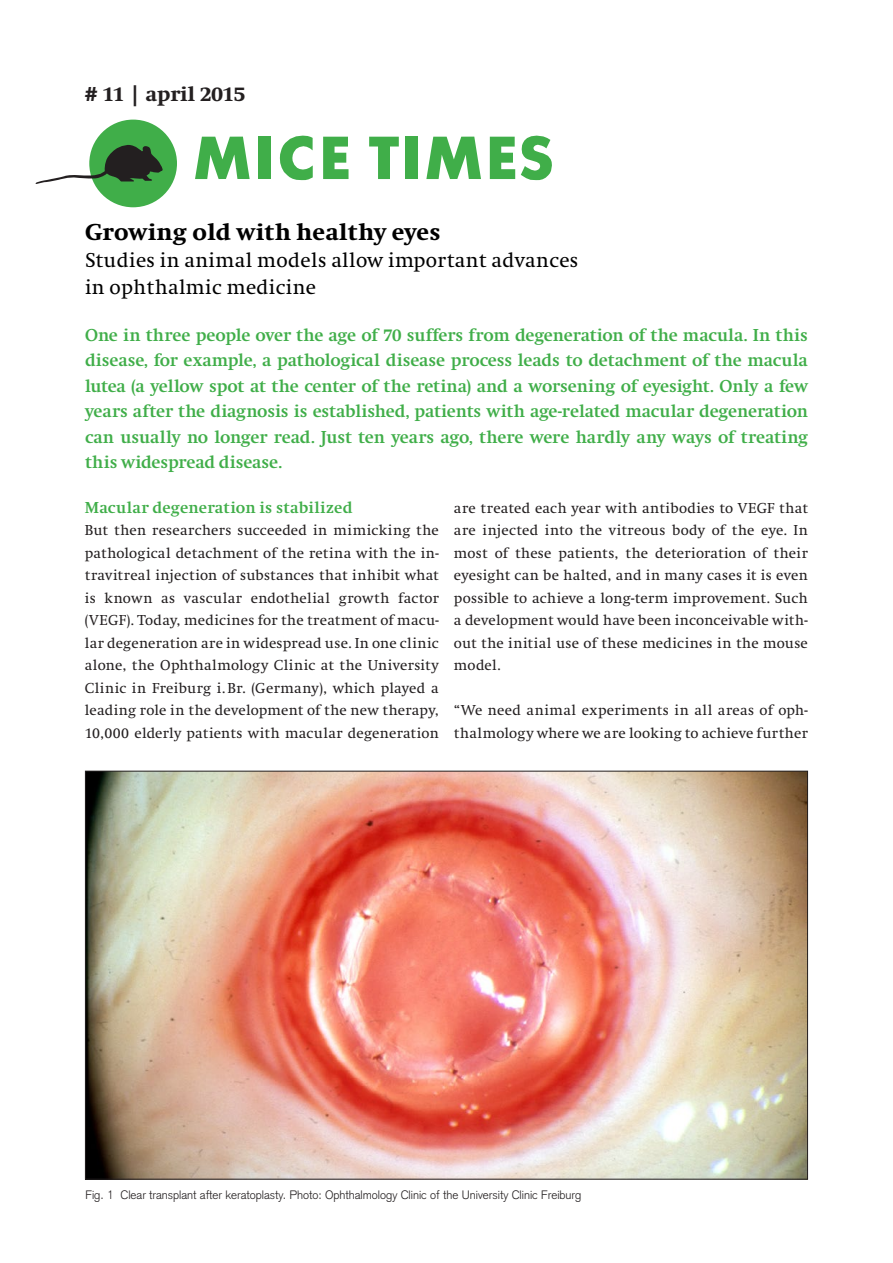
<style>
.page{position:relative;width:893px;height:1263px;background:#fff}
.page>*{position:absolute;margin:0;border:0;box-sizing:border-box;transform-origin:0 0}
.t1{font:700 60px "Futura BQ";letter-spacing:.07em;color:#40ae49}
.t2{font:800 24px "Swift";letter-spacing:.015em;color:#000}
.t3{font:21px/27px "Swift";letter-spacing:.015em;color:#000}
.t4{font:800 21px "Swift";color:#231f20}
.t5{font:700 18px/25.5px "Swift";color:#40ae49;text-align:justify}
.t6{font:700 16.5px "Swift";letter-spacing:.015em;color:#40ae49}
.t7{font:15px/22.5px "Swift";letter-spacing:.02em;color:#231f20;text-align:justify}
.t8{font:300 12px "Akzidenz Grotesk";color:#231f20}
</style>
<div class="page">
<div style="left:89px;top:120px;width:88px;height:87px;background:#40ae49;border-radius:50%"></div>
<svg style="left:35px;top:145px;width:128px;height:39px"></svg>
<img style="left:87px;top:773px;width:719px;height:404px">
<h3 class="t4" style="left:85px;top:82px;width:162px"># 11 | april 2015</h3>
<h1 class="t1" style="left:194px;top:121px;width:360px">MICE TIMES</h1>
<h2 class="t2" style="left:85px;top:219px;width:357px">Growing old with healthy eyes</h2>
<h3 class="t3" style="left:85px;top:247px;width:495px">Studies in animal models allow important advances in ophthalmic medicine</h3>
<p class="t5" style="left:85px;top:323px;width:724px">One in three people over the age of 70 suffers from degeneration of the macula. In this disease, for example, a pathological disease process leads to detachment of the macula lutea (a yellow spot at the center of the retina) and a worsening of eyesight. Only a few years after the diagnosis is established, patients with age-related macular degeneration can usually no longer read. Just ten years ago, there were hardly any ways of treating this widespread disease.</p>
<p class="t6" style="left:85px;top:498px;width:269px">Macular degeneration is stabilized</p>
<p class="t7" style="left:85px;top:519px;width:356px">But then researchers succeeded in mimicking the pathological detachment of the retina with the in&shy;travitreal injection of substances that inhibit what is known as vascular endothelial growth factor (VEGF). Today, medicines for the treatment of macu&shy;lar degeneration are in widespread use. In one clinic alone, the Ophthalmology Clinic at the University Clinic in Freiburg i. Br. (Germany), which played a leading role in the development of the new therapy, 10,000 elderly patients with macular degeneration</p>
<p class="t7" style="left:454px;top:497px;width:355px">are treated each year with antibodies to VEGF that are injected into the vitreous body of the eye. In most of these patients, the deterioration of their eyesight can be halted, and in many cases it is even possible to achieve a long-term improvement. Such a development would have been inconceivable with&shy;out the initial use of these medicines in the mouse model.</p>
<p class="t7" style="left:454px;top:699px;width:355px">“We need animal experiments in all areas of oph&shy;thalmology where we are looking to achieve further</p>
<p class="t8" style="left:85px;top:1188px;width:497px">Fig. 1 Clear transplant after keratoplasty. Photo: Ophthalmology Clinic of the University Clinic Freiburg</p>
</div>
